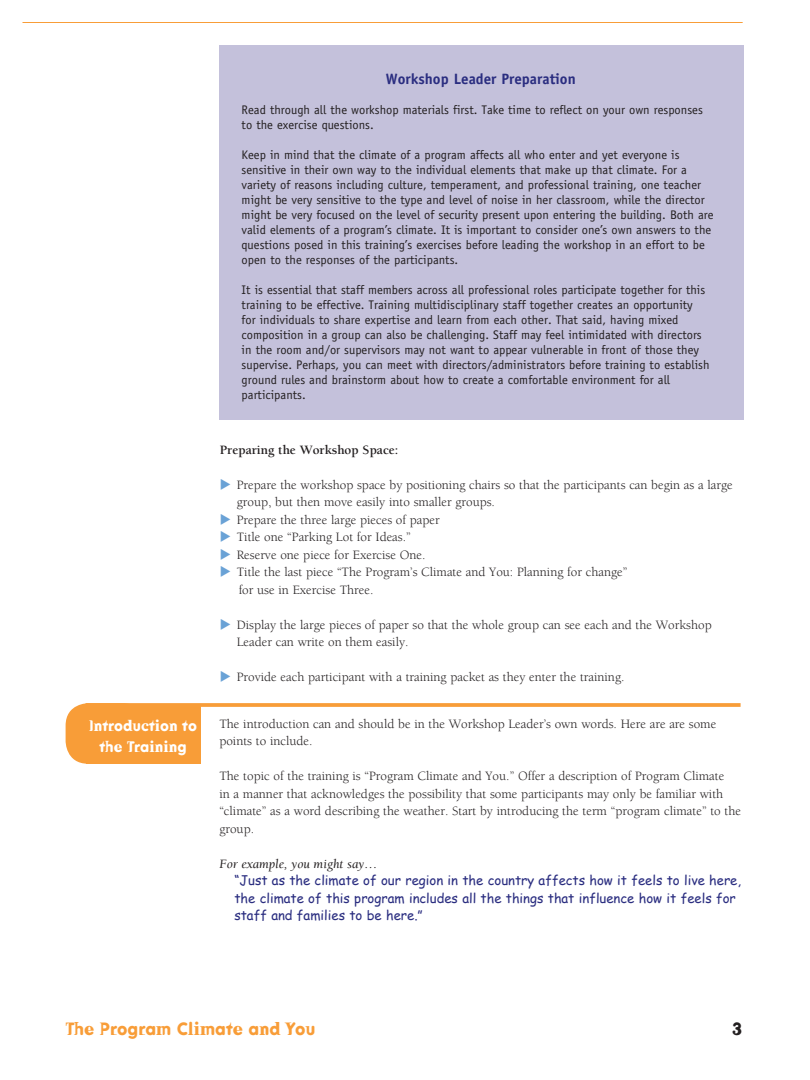
<style>
.page{position:relative;width:810px;height:1080px;background:#fff}
.page>*{position:absolute;margin:0;border:0;box-sizing:border-box;transform-origin:0 0}
.t1{font:700 17.5px "Dead History";color:#f89d38}
.t2{font:700 17.5px "Dead History";color:#231f20}
.t3{font:700 15px "Officina Sans";color:#2a2d80}
.t4{font:700 15px/21.2px "Dead History";color:#fff;text-align:center}
.t5{font:13.12px/17.5px "Berkeley";color:#231f20}
.t6{font:13.12px/17.5px "Comic Sans MS";color:#2a2d80}
.t7{font:700 13.12px "Berkeley";color:#231f20}
.t8{font:italic 13.12px "Berkeley";color:#231f20}
.t9{font:12.5px/15px "Officina Sans";color:#231f20}
.s1{color:#6aa2d6}
</style>
<div class="page">
<div style="left:219px;top:45px;width:525px;height:375px;background:#c4c1db"></div>
<hr style="left:22px;top:22px;width:721px;height:1px;background:#f89d38">
<div style="left:66px;top:703px;width:79px;height:61px;background:#f89d38;border-radius:23px"></div>
<div style="left:86px;top:706px;width:115px;height:58px;background:#f89d38"></div>
<svg style="left:126px;top:703px;width:615px;height:4px;background:#f8a243"></svg>
<h3 class="t3" style="left:386px;top:69px;width:192px">Workshop Leader Preparation</h3>
<p class="t9" style="left:242px;top:102px;width:463px">Read through all the workshop materials first. Take time to reflect on your own responses to the exercise questions.</p>
<p class="t9" style="left:242px;top:147px;width:474px">Keep in mind that the climate of a program affects all who enter and yet everyone is sensitive in their own way to the individual elements that make up that climate. For a variety of reasons including culture, temperament, and professional training, one teacher might be very sensitive to the type and level of noise in her classroom, while the director might be very focused on the level of security present upon entering the building. Both are valid elements of a program’s climate. It is important to consider one’s own answers to the questions posed in this training’s exercises before leading the workshop in an effort to be open to the responses of the participants.</p>
<p class="t9" style="left:242px;top:282px;width:469px">It is essential that staff members across all professional roles participate together for this training to be effective. Training multidisciplinary staff together creates an opportunity for individuals to share expertise and learn from each other. That said, having mixed composition in a group can also be challenging. Staff may feel intimidated with directors in the room and/or supervisors may not want to appear vulnerable in front of those they supervise. Perhaps, you can meet with directors/administrators before training to establish ground rules and brainstorm about how to create a comfortable environment for all participants.</p>
<p class="t7" style="left:220px;top:443px;width:180px">Preparing the Workshop Space:</p>
<p class="t5" style="left:237px;top:476px;width:498px;text-indent:-17px"><span class="s1">◆</span> Prepare the workshop space by positioning chairs so that the participants can begin as a large group, but then move easily into smaller groups.</p>
<p class="t5" style="left:220px;top:511px;width:221px"><span class="s1">◆</span> Prepare the three large pieces of paper</p>
<p class="t5" style="left:220px;top:529px;width:192px"><span class="s1">◆</span> Title one “Parking Lot for Ideas.”</p>
<p class="t5" style="left:220px;top:546px;width:207px"><span class="s1">◆</span> Reserve one piece for Exercise One.</p>
<p class="t5" style="left:220px;top:564px;width:409px"><span class="s1">◆</span> Title the last piece “The Program’s Climate and You: Planning for change”</p>
<p class="t5" style="left:239px;top:581px;width:136px">for use in Exercise Three.</p>
<p class="t5" style="left:237px;top:616px;width:476px;text-indent:-17px"><span class="s1">◆</span> Display the large pieces of paper so that the whole group can see each and the Workshop<br>Leader can write on them easily.</p>
<p class="t5" style="left:220px;top:669px;width:406px"><span class="s1">◆</span> Provide each participant with a training packet as they enter the training.</p>
<h3 class="t4" style="left:89px;top:714px;width:109px">Introduction to the Training</h3>
<p class="t5" style="left:219px;top:715px;width:498px">The introduction can and should be in the Workshop Leader’s own words. Here are are some points to include.</p>
<p class="t5" style="left:219px;top:768px;width:523px">The topic of the training is “Program Climate and You.” Offer a description of Program Climate<br>in a manner that acknowledges the possibility that some participants may only be familiar with “climate” as a word describing the weather. Start by introducing the term “program climate” to the group.</p>
<p class="t8" style="left:219px;top:857px;width:160px">For example, you might say…</p>
<p class="t6" style="left:234px;top:871px;width:508px">“Just as the climate of our region in the country affects how it feels to live here, the climate of this program includes all the things that influence how it feels for staff and families to be here.”</p>
<h1 class="t1" style="left:66px;top:1016px;width:251px">The Program Climate and You</h1>
<h1 class="t2" style="left:732px;top:1016px;width:12px">3</h1>
</div>
